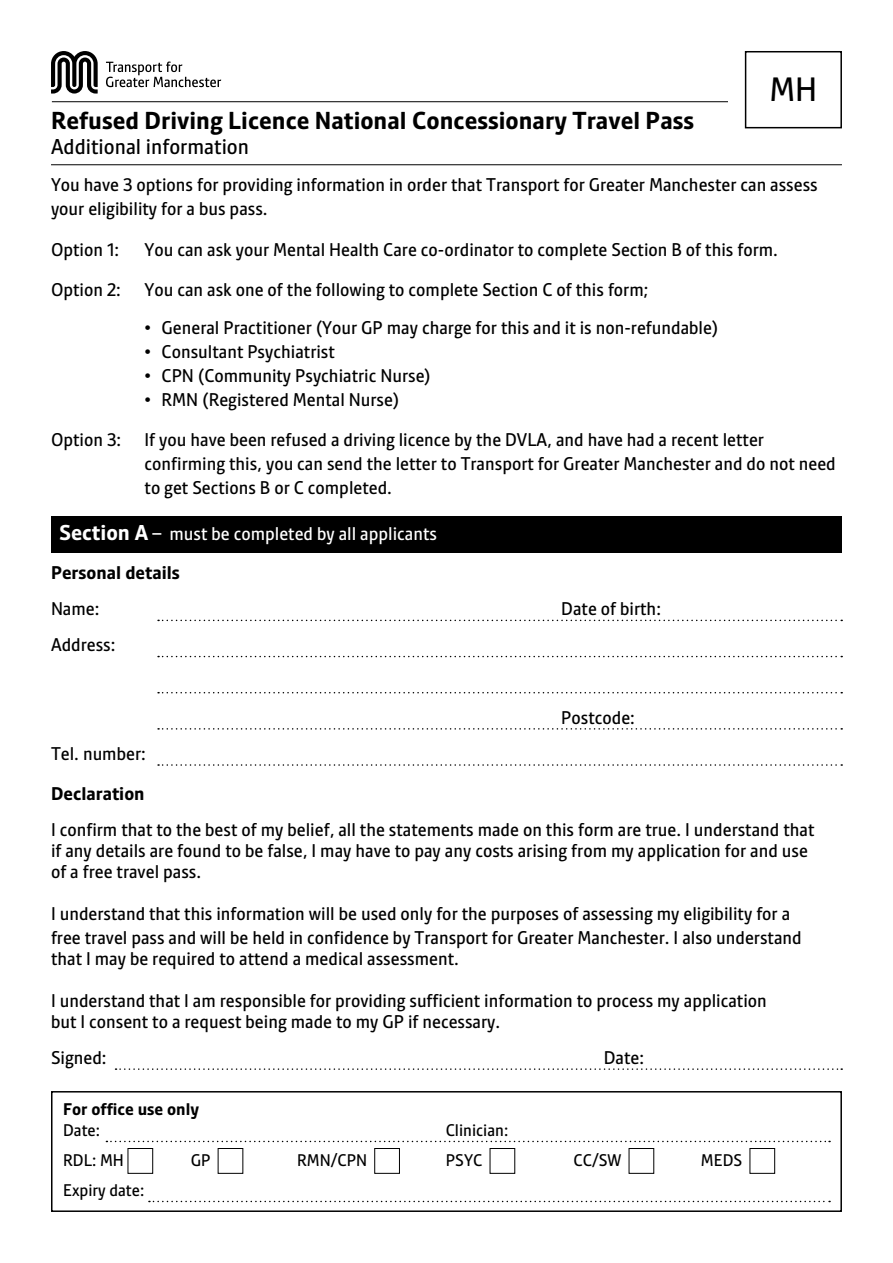
<style>
.page{position:relative;width:893px;height:1263px;background:#fff}
.page>*{position:absolute;margin:0;border:0;box-sizing:border-box;transform-origin:0 0}
.t1{font:33px "Pantograph Sans";color:#000}
.t2{font:700 24px "Pantograph Sans";color:#000}
.t3{font:21px "Pantograph Sans";color:#000}
.t4{font:18px/24px "Pantograph Sans";color:#000}
.t5{font:18px/38.8px "Pantograph Sans";color:#fff}
.t6{font:700 18px "Pantograph Sans";color:#000}
.t7{font:16.5px "Pantograph Sans";color:#000}
.t8{font:700 16.5px "Pantograph Sans";color:#000}
.s1{font-weight:700;font-size:21px}
.s2{font-weight:700;color:#000}
</style>
<div class="page">
<svg style="left:116px;top:1068px;width:726px;height:2px"></svg>
<div style="left:51px;top:517px;width:791px;height:36px;background:#000"></div>
<svg style="left:158px;top:620px;width:684px;height:1px"></svg>
<svg style="left:158px;top:656px;width:684px;height:1px"></svg>
<svg style="left:158px;top:692px;width:684px;height:1px"></svg>
<svg style="left:158px;top:728px;width:684px;height:2px"></svg>
<svg style="left:158px;top:764px;width:684px;height:2px"></svg>
<div style="left:745px;top:51px;width:97px;height:77px;border:2px solid #000"></div>
<svg style="left:51px;top:51px;width:170px;height:43px"></svg>
<hr style="left:52px;top:101px;width:676px;height:1px;background:#000">
<hr style="left:51px;top:164px;width:791px;height:1px;background:#000">
<svg style="left:106px;top:1141px;width:724px;height:1px"></svg>
<svg style="left:149px;top:1201px;width:681px;height:1px"></svg>
<div style="left:128px;top:1148px;width:25px;height:26px;border:1px solid #000"></div>
<div style="left:218px;top:1148px;width:25px;height:26px;border:1px solid #000"></div>
<div style="left:374px;top:1148px;width:26px;height:26px;border:1px solid #000"></div>
<div style="left:490px;top:1148px;width:25px;height:26px;border:1px solid #000"></div>
<div style="left:629px;top:1148px;width:25px;height:26px;border:1px solid #000"></div>
<div style="left:750px;top:1148px;width:25px;height:26px;border:1px solid #000"></div>
<div style="left:51px;top:1091px;width:791px;height:121px;border:2px solid #000"></div>
<h2 class="t2" style="left:51px;top:105px;width:645px">Refused Driving Licence National Concessionary Travel Pass</h2>
<p class="t3" style="left:51px;top:134px;width:199px">Additional information</p>
<h1 class="t1" style="left:769px;top:70px;width:49px">MH</h1>
<p class="t4" style="left:51px;top:173px;width:768px">You have 3 options for providing information in order that Transport for Greater Manchester can assess your eligibility for a bus pass.</p>
<p class="t4" style="left:51px;top:237px;width:70px">Option 1:</p>
<p class="t4" style="left:145px;top:237px;width:635px">You can ask your Mental Health Care co-ordinator to complete Section B of this form.</p>
<p class="t4" style="left:51px;top:278px;width:71px">Option 2:</p>
<p class="t4" style="left:145px;top:278px;width:505px">You can ask one of the following to complete Section C of this form;</p>
<p class="t4" style="left:145px;top:315px;width:575px">• General Practitioner (Your GP may charge for this and it is non-refundable)</p>
<p class="t4" style="left:145px;top:339px;width:192px">• Consultant Psychiatrist</p>
<p class="t4" style="left:145px;top:363px;width:288px">• CPN (Community Psychiatric Nurse)</p>
<p class="t4" style="left:145px;top:387px;width:256px">• RMN (Registered Mental Nurse)</p>
<p class="t4" style="left:51px;top:428px;width:72px">Option 3:</p>
<p class="t4" style="left:145px;top:428px;width:693px">If you have been refused a driving licence by the DVLA, and have had a recent letter confirming this, you can send the letter to Transport for Greater Manchester and do not need to get Sections B or C completed.</p>
<p class="t5" style="left:51px;top:514px;width:387px;text-indent:9px"><span class="s1">Section A</span> – must be completed by all applicants<br><span class="s2">Personal details</span></p>
<p class="t4" style="left:51px;top:597px;width:50px">Name:</p>
<p class="t4" style="left:561px;top:597px;width:101px">Date of birth:</p>
<p class="t4" style="left:51px;top:633px;width:66px">Address:</p>
<p class="t4" style="left:51px;top:741px;width:96px">Tel. number:</p>
<p class="t4" style="left:561px;top:705px;width:75px">Postcode:</p>
<p class="t6" style="left:51px;top:782px;width:95px">Declaration</p>
<p class="t4" style="left:51px;top:819px;width:765px;line-height:21px">I confirm that to the best of my belief, all the statements made on this form are true. I understand that if any details are found to be false, I may have to pay any costs arising from my application for and use of a free travel pass.</p>
<p class="t4" style="left:51px;top:901px;width:752px">I understand that this information will be used only for the purposes of assessing my eligibility for a free travel pass and will be held in confidence by Transport for Greater Manchester. I also understand</p>
<p class="t4" style="left:51px;top:946px;width:409px">that I may be required to attend a medical assessment.</p>
<p class="t4" style="left:51px;top:990px;width:717px;line-height:21px">I understand that I am responsible for providing sufficient information to process my application but I consent to a request being made to my GP if necessary.</p>
<p class="t4" style="left:51px;top:1045px;width:57px">Signed:</p>
<p class="t4" style="left:604px;top:1045px;width:42px">Date:</p>
<p class="t8" style="left:63px;top:1099px;width:137px">For office use only</p>
<p class="t7" style="left:63px;top:1120px;width:38px">Date:</p>
<p class="t7" style="left:446px;top:1120px;width:64px">Clinician:</p>
<p class="t7" style="left:63px;top:1150px;width:62px">RDL: MH</p>
<p class="t7" style="left:191px;top:1150px;width:21px">GP</p>
<p class="t7" style="left:297px;top:1150px;width:72px">RMN/CPN</p>
<p class="t7" style="left:446px;top:1150px;width:38px">PSYC</p>
<p class="t7" style="left:573px;top:1150px;width:49px">CC/SW</p>
<p class="t7" style="left:701px;top:1150px;width:43px">MEDS</p>
<p class="t7" style="left:63px;top:1180px;width:83px">Expiry date:</p>
</div>
